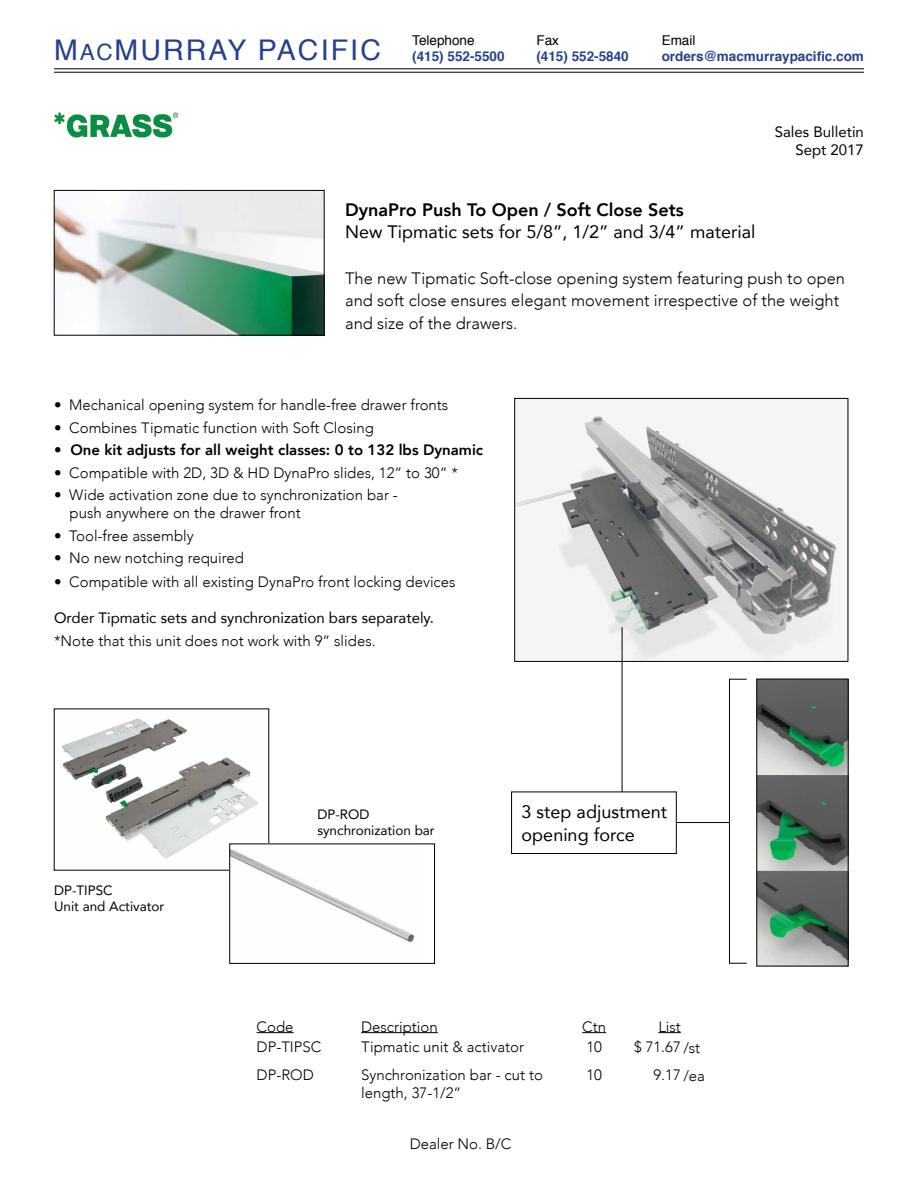
<style>
.page{position:relative;width:918px;height:1188px;background:#fff}
.page>*{position:absolute;margin:0;border:0;box-sizing:border-box;transform-origin:0 0}
.t1{font:28.5px "Helvetica";letter-spacing:.075em;color:#25408f}
.t2{font:18px/22.5px "Avenir";color:#000}
.t3{font:800 18px "Avenir";color:#000}
.t4{font:300 16.5px/22.5px "Avenir";color:#000}
.t5{font:300 15px/18px "Avenir";color:#000}
.t6{font:15px/18px "Avenir";color:#000;text-align:right}
.t7{font:800 15px "Avenir";color:#000}
.t8{font:13.5px/16.2px "Avenir";color:#000}
.t9{font:700 13.5px "Helvetica";color:#25408f}
.t10{font:13.5px "Helvetica";color:#000}
.s1{font-size:22.5px}
.s2{font-weight:700;font-size:13.5px}
</style>
<div class="page">
<hr style="left:54px;top:72px;width:810px;height:1px;background:#000">
<hr style="left:54px;top:68px;width:810px;height:1px;background:#000">
<img style="left:54px;top:112px;width:124px;height:26px">
<img style="left:61px;top:718px;width:204px;height:146px">
<img style="left:516px;top:415px;width:322px;height:245px">
<div style="left:514px;top:398px;width:334px;height:264px;border:1px solid #000"></div>
<img style="left:56px;top:192px;width:266px;height:141px">
<div style="left:54px;top:190px;width:270px;height:145px;border:1px solid #000"></div>
<img style="left:232px;top:846px;width:182px;height:97px">
<div style="left:230px;top:844px;width:205px;height:120px;border:1px solid #000"></div>
<hr style="left:257px;top:1032px;width:37px;height:1px;background:#000">
<hr style="left:361px;top:1032px;width:77px;height:1px;background:#000">
<svg style="left:582px;top:1032px;width:24px;height:1px"></svg>
<svg style="left:658px;top:1032px;width:23px;height:1px"></svg>
<img style="left:759px;top:681px;width:87px;height:283px">
<svg style="left:621px;top:626px;width:109px;height:197px"></svg>
<div style="left:729px;top:679px;width:18px;height:285px;border:1px solid #000"></div>
<div style="left:512px;top:792px;width:164px;height:62px;background:#fff"></div>
<div style="left:511px;top:792px;width:165px;height:62px;border:1px solid #000"></div>
<p class="t10" style="left:412px;top:29px;width:64px">Telephone</p>
<h1 class="t1" style="left:54px;top:28px;width:452px">M<span class="s1">AC</span>MURRAY PACIFIC <span class="s2">(415) 552-5500</span></h1>
<p class="t10" style="left:536px;top:29px;width:24px">Fax</p>
<p class="t9" style="left:536px;top:45px;width:94px">(415) 552-5840</p>
<p class="t10" style="left:662px;top:29px;width:35px">Email</p>
<p class="t9" style="left:662px;top:45px;width:204px">orders@macmurraypacific.com</p>
<p class="t6" style="left:775px;top:122px;width:91px">Sales Bulletin<br>Sept 2017</p>
<p class="t3" style="left:345px;top:196px;width:340px">DynaPro Push To Open / Soft Close Sets</p>
<p class="t2" style="left:345px;top:220px;width:412px">New Tipmatic sets for 5/8”, 1/2” and 3/4” material</p>
<p class="t4" style="left:345px;top:267px;width:501px">The new Tipmatic Soft-close opening system featuring push to open and soft close ensures elegant movement irrespective of the weight and size of the drawers.</p>
<p class="t5" style="left:54px;top:396px;width:396px">• Mechanical opening system for handle-free drawer fronts</p>
<p class="t5" style="left:54px;top:419px;width:321px">• Combines Tipmatic function with Soft Closing</p>
<p class="t7" style="left:54px;top:438px;width:431px">• One kit adjusts for all weight classes: 0 to 132 lbs Dynamic</p>
<p class="t5" style="left:54px;top:464px;width:406px">• Compatible with 2D, 3D &amp; HD DynaPro slides, 12” to 30” *</p>
<p class="t5" style="left:70px;top:486px;width:330px;text-indent:-16px">• Wide activation zone due to synchronization bar - push anywhere on the drawer front</p>
<p class="t5" style="left:54px;top:527px;width:141px">• Tool-free assembly</p>
<p class="t5" style="left:54px;top:549px;width:192px">• No new notching required</p>
<p class="t5" style="left:54px;top:573px;width:403px">• Compatible with all existing DynaPro front locking devices</p>
<p class="t6" style="left:54px;top:609px;width:381px">Order Tipmatic sets and synchronization bars separately.</p>
<p class="t5" style="left:54px;top:632px;width:323px">*Note that this unit does not work with 9” slides.</p>
<p class="t8" style="left:54px;top:882px;width:112px">DP-TIPSC<br>Unit and Activator</p>
<p class="t8" style="left:317px;top:805px;width:119px">DP-ROD synchronization bar</p>
<p class="t2" style="left:522px;top:800px;width:147px">3 step adjustment opening force</p>
<p class="t5" style="left:257px;top:1017px;width:38px">Code</p>
<p class="t5" style="left:361px;top:1017px;width:78px">Description</p>
<p class="t5" style="left:582px;top:1017px;width:25px">Ctn</p>
<p class="t5" style="left:658px;top:1017px;width:24px">List</p>
<p class="t5" style="left:257px;top:1038px;width:66px">DP-TIPSC</p>
<p class="t5" style="left:361px;top:1038px;width:164px">Tipmatic unit &amp; activator</p>
<p class="t5" style="left:586px;top:1038px;width:17px">10</p>
<p class="t5" style="left:634px;top:1038px;width:68px">$ 71.67 /st</p>
<p class="t5" style="left:257px;top:1066px;width:59px">DP-ROD</p>
<p class="t5" style="left:361px;top:1066px;width:183px">Synchronization bar - cut to length, 37-1/2”</p>
<p class="t5" style="left:586px;top:1066px;width:17px">10</p>
<p class="t5" style="left:654px;top:1066px;width:53px">9.17 /ea</p>
<p class="t5" style="left:410px;top:1135px;width:103px">Dealer No. B/C</p>
</div>
